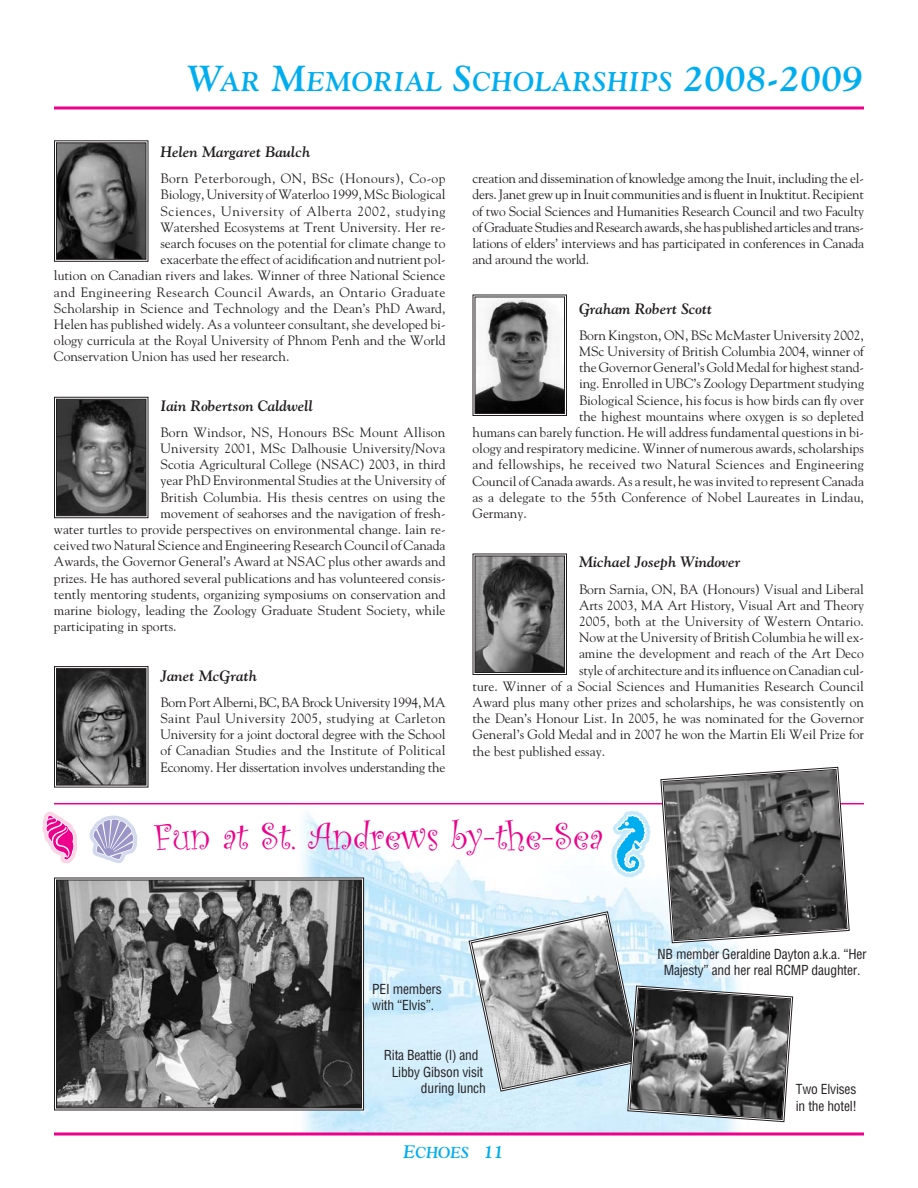
<style>
.page{position:relative;width:918px;height:1188px;background:#fff}
.page>*{position:absolute;margin:0;border:0;box-sizing:border-box;transform-origin:0 0}
.t1{font:39px "Curlz";color:#ec008c}
.t2{font:italic 700 27px "Goudy";letter-spacing:.03em;color:#00adef}
.t3{font:italic 700 15.75px "Goudy";color:#00adef}
.t4{font:italic 700 15px "Goudy";color:#231f20}
.t5{font:13.5px/16.2px "Goudy";color:#231f20;text-align:justify}
.t6{font:condensed 13.5px/16.5px "Helvetica";letter-spacing:-.015em;color:#231f20}
.t7{font:13.5px "Goudy";letter-spacing:.035em;color:#231f20}
.t8{font:13.5px "Goudy";letter-spacing:.04em;color:#231f20}
.t9{font:13.5px "Goudy";letter-spacing:.03em;color:#231f20}
.t10{font:13.5px "Goudy";letter-spacing:.02em;color:#231f20}
.s1{font-size:36px}
.s2{font-size:18px}
</style>
<div class="page">
<img style="left:288px;top:804px;width:448px;height:328px">
<svg style="left:54px;top:1132px;width:810px;height:4px;background:#ed3ea8"></svg>
<hr style="left:54px;top:106px;width:810px;height:3px;background:#ec008c">
<hr style="left:54px;top:803px;width:810px;height:1px;background:#ec008c">
<svg style="left:54px;top:140px;width:95px;height:122px;background:#5e5e5e"></svg>
<svg style="left:54px;top:396px;width:95px;height:123px;background:#575757"></svg>
<svg style="left:472px;top:294px;width:95px;height:122px"></svg>
<svg style="left:54px;top:666px;width:95px;height:122px;background:#5a5959"></svg>
<svg style="left:472px;top:553px;width:95px;height:122px;background:#6c6b6c"></svg>
<svg style="left:54px;top:877px;width:311px;height:234px;background:#606060"></svg>
<svg style="left:89px;top:815px;width:48px;height:48px"></svg>
<svg style="left:42px;top:811px;width:36px;height:53px"></svg>
<svg style="left:468px;top:766px;width:382px;height:357px"></svg>
<h2 class="t2" style="left:188px;top:71px;width:676px"><span class="s1">W</span>AR <span class="s1">M</span>EMORIAL <span class="s1">S</span>CHOLARSHIPS <span class="s1">2008-2009</span></h2>
<p class="t4" style="left:160px;top:146px;width:151px">Helen Margaret Baulch</p>
<p class="t9" style="left:160px;top:173px;width:286px">Born Peterborough, ON, BSc (Honours), Co-op</p>
<p class="t5" style="left:160px;top:188px;width:287px">Biology, University of Waterloo 1999, MSc Biological</p>
<p class="t8" style="left:160px;top:205px;width:286px">Sciences, University of Alberta 2002, studying</p>
<p class="t5" style="left:160px;top:220px;width:287px">Watershed Ecosystems at Trent University. Her re-</p>
<p class="t5" style="left:160px;top:236px;width:287px">search focuses on the potential for climate change to</p>
<p class="t5" style="left:160px;top:252px;width:287px">exacerbate the effect of acidification and nutrient pol-</p>
<p class="t5" style="left:54px;top:269px;width:393px">lution on Canadian rivers and lakes. Winner of three National Science</p>
<p class="t7" style="left:54px;top:286px;width:393px">and Engineering Research Council Awards, an Ontario Graduate</p>
<p class="t5" style="left:54px;top:301px;width:393px">Scholarship in Science and Technology and the Dean’s PhD Award,</p>
<p class="t5" style="left:54px;top:317px;width:393px">Helen has published widely. As a volunteer consultant, she developed bi-</p>
<p class="t5" style="left:54px;top:333px;width:393px">ology curricula at the Royal University of Phnom Penh and the World</p>
<p class="t5" style="left:54px;top:350px;width:237px">Conservation Union has used her research.</p>
<p class="t4" style="left:160px;top:400px;width:154px">Iain Robertson Caldwell</p>
<p class="t10" style="left:160px;top:427px;width:286px">Born Windsor, NS, Honours BSc Mount Allison</p>
<p class="t5" style="left:160px;top:441px;width:287px">University 2001, MSc Dalhousie University/Nova</p>
<p class="t5" style="left:160px;top:458px;width:287px">Scotia Agricultural College (NSAC) 2003, in third</p>
<p class="t5" style="left:160px;top:474px;width:287px">year PhD Environmental Studies at the University of</p>
<p class="t5" style="left:160px;top:490px;width:287px">British Columbia. His thesis centres on using the</p>
<p class="t5" style="left:160px;top:506px;width:287px">movement of seahorses and the navigation of fresh-</p>
<p class="t5" style="left:54px;top:522px;width:393px">water turtles to provide perspectives on environmental change. Iain re-</p>
<p class="t5" style="left:54px;top:539px;width:393px">ceived two Natural Science and Engineering Research Council of Canada</p>
<p class="t5" style="left:54px;top:555px;width:393px">Awards, the Governor General’s Award at NSAC plus other awards and</p>
<p class="t5" style="left:54px;top:571px;width:393px">prizes. He has authored several publications and has volunteered consis-</p>
<p class="t5" style="left:54px;top:587px;width:393px">tently mentoring students, organizing symposiums on conservation and</p>
<p class="t5" style="left:54px;top:603px;width:393px">marine biology, leading the Zoology Graduate Student Society, while</p>
<p class="t5" style="left:54px;top:620px;width:124px">participating in sports.</p>
<p class="t4" style="left:160px;top:670px;width:98px">Janet McGrath</p>
<p class="t5" style="left:160px;top:695px;width:287px">Born Port Alberni, BC, BA Brock University 1994, MA Saint Paul University 2005, studying at Carleton University for a joint doctoral degree with the School of Canadian Studies and the Institute of Political Economy. Her dissertation involves understanding the</p>
<p class="t5" style="left:472px;top:171px;width:393px">creation and dissemination of knowledge among the Inuit, including the el&shy;ders. Janet grew up in Inuit communities and is fluent in Inuktitut. Recipient of two Social Sciences and Humanities Research Council and two Faculty of Graduate Studies and Research awards, she has published articles and trans&shy;lations of elders’ interviews and has participated in conferences in Canada and around the world.</p>
<p class="t4" style="left:579px;top:303px;width:135px">Graham Robert Scott</p>
<p class="t5" style="left:579px;top:328px;width:287px">Born Kingston, ON, BSc McMaster University 2002,</p>
<p class="t5" style="left:579px;top:344px;width:287px">MSc University of British Columbia 2004, winner of</p>
<p class="t5" style="left:579px;top:360px;width:287px">the Governor General’s Gold Medal for highest stand-</p>
<p class="t5" style="left:579px;top:377px;width:287px">ing. Enrolled in UBC’s Zoology Department studying</p>
<p class="t5" style="left:579px;top:393px;width:287px">Biological Science, his focus is how birds can fly over</p>
<p class="t5" style="left:579px;top:409px;width:287px">the highest mountains where oxygen is so depleted</p>
<p class="t5" style="left:472px;top:425px;width:393px">humans can barely function. He will address fundamental questions in bi-</p>
<p class="t5" style="left:472px;top:441px;width:393px">ology and respiratory medicine. Winner of numerous awards, scholarships</p>
<p class="t5" style="left:472px;top:458px;width:393px">and fellowships, he received two Natural Sciences and Engineering</p>
<p class="t5" style="left:472px;top:474px;width:393px">Council of Canada awards. As a result, he was invited to represent Canada</p>
<p class="t5" style="left:472px;top:490px;width:393px">as a delegate to the 55th Conference of Nobel Laureates in Lindau,</p>
<p class="t5" style="left:472px;top:506px;width:56px">Germany.</p>
<p class="t4" style="left:579px;top:556px;width:163px">Michael Joseph Windover</p>
<p class="t5" style="left:579px;top:582px;width:287px">Born Sarnia, ON, BA (Honours) Visual and Liberal</p>
<p class="t5" style="left:579px;top:598px;width:287px">Arts 2003, MA Art History, Visual Art and Theory</p>
<p class="t5" style="left:579px;top:614px;width:287px">2005, both at the University of Western Ontario.</p>
<p class="t5" style="left:579px;top:630px;width:287px">Now at the University of British Columbia he will ex-</p>
<p class="t5" style="left:579px;top:647px;width:287px">amine the development and reach of the Art Deco</p>
<p class="t5" style="left:579px;top:663px;width:287px">style of architecture and its influence on Canadian cul-</p>
<p class="t5" style="left:472px;top:679px;width:393px">ture. Winner of a Social Sciences and Humanities Research Council</p>
<p class="t5" style="left:472px;top:695px;width:393px">Award plus many other prizes and scholarships, he was consistently on</p>
<p class="t5" style="left:472px;top:711px;width:393px">the Dean’s Honour List. In 2005, he was nominated for the Governor</p>
<p class="t5" style="left:472px;top:728px;width:393px">General’s Gold Medal and in 2007 he won the Martin Eli Weil Prize for</p>
<p class="t5" style="left:472px;top:744px;width:134px">the best published essay.</p>
<h1 class="t1" style="left:154px;top:820px;width:451px">Fun at St. Andrews by-the-Sea</h1>
<p class="t6" style="left:372px;top:982px;width:71px">PEI members with “Elvis”.</p>
<p class="t6" style="left:384px;top:1048px;width:96px">Rita Beattie (l) and</p>
<p class="t6" style="left:392px;top:1065px;width:93px">Libby Gibson visit</p>
<p class="t6" style="left:421px;top:1081px;width:66px">during lunch</p>
<p class="t3" style="left:404px;top:1146px;width:102px"><span class="s2">E</span>CHOES <span class="s2">11</span></p>
<p class="t6" style="left:658px;top:947px;width:211px;text-align:center">NB member Geraldine Dayton a.k.a. “Her<br>Majesty” and her real RCMP daughter.</p>
<p class="t6" style="left:796px;top:1082px;width:63px">Two Elvises in the hotel!</p>
</div>
